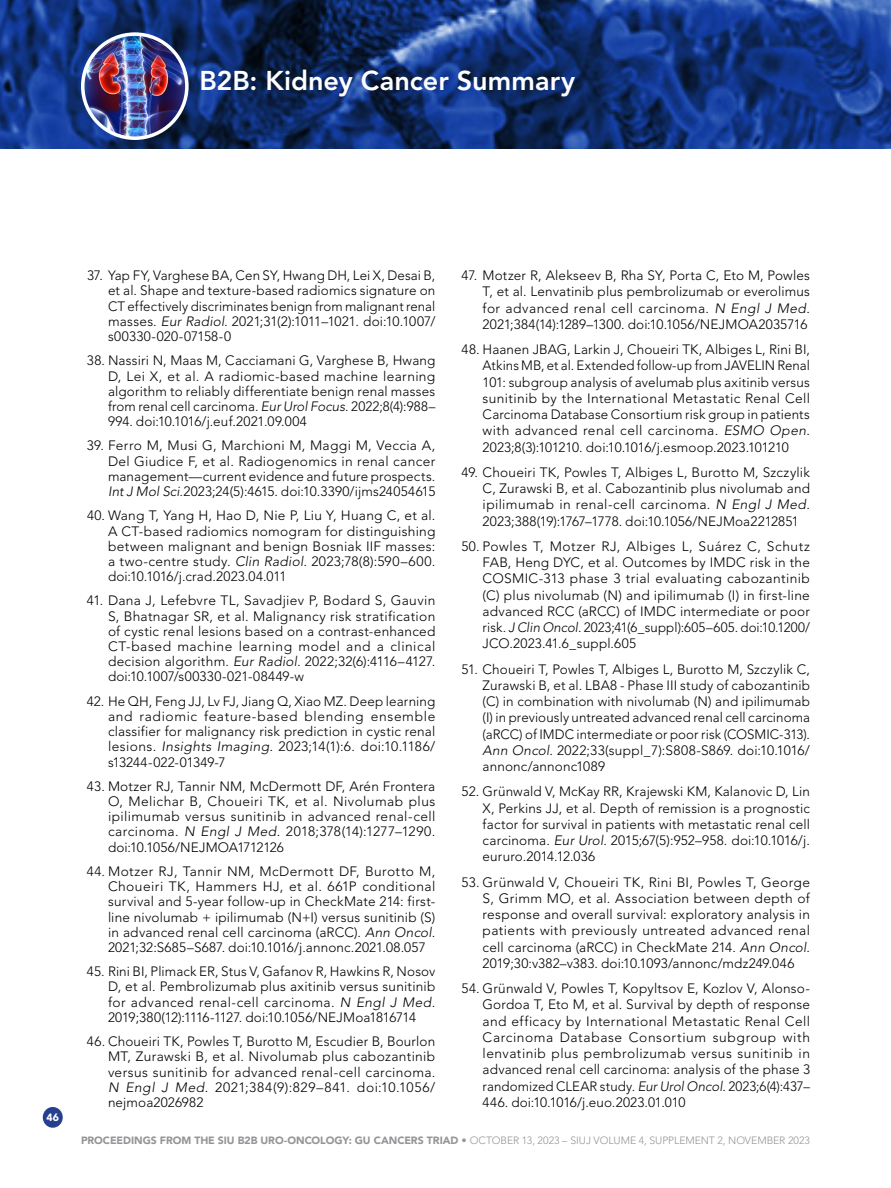
<style>
.page{position:relative;width:891px;height:1188px;background:#fff}
.page>*{position:absolute;margin:0;border:0;box-sizing:border-box;transform-origin:0 0}
.t1{font:800 27px "Avenir LT Std";letter-spacing:.005em;color:#fff}
.t2{font:300 13.5px/15.1px "Avenir LT Std";letter-spacing:.01em;color:#000;text-align:justify}
.t3{font:900 10.5px "Avenir LT Std";letter-spacing:-.005em;color:#939598}
.t4{font:900 10.5px "Avenir LT Std";color:#fff}
.s1{font-style:italic}
.s2{font-weight:300}
</style>
<div class="page">
<div style="left:43px;top:1107px;width:20px;height:21px;background:#25408f;border-radius:50%"></div>
<img style="left:0;top:0;width:891px;height:149px">
<img style="left:83px;top:34px;width:104px;height:104px;border-radius:52px">
<div style="left:81px;top:32px;width:108px;height:108px;border:4px solid #fff;border-radius:50%"></div>
<h1 class="t1" style="left:200px;top:64px;width:377px">B2B: Kidney Cancer Summary</h1>
<p class="t4" style="left:47px;top:1111px;width:14px">46</p>
<p class="t2" style="left:108px;top:268px;width:329px;text-indent:-21px">37. Yap FY, Varghese BA, Cen SY, Hwang DH, Lei X, Desai B, et al. Shape and texture-based radiomics signature on CT effectively discriminates benign from malignant renal masses. <span class="s1">Eur Radiol.</span> 2021;31(2):1011–1021. doi:10.1007/ s00330-020-07158-0</p>
<p class="t2" style="left:108px;top:353px;width:329px;text-indent:-21px">38. Nassiri N, Maas M, Cacciamani G, Varghese B, Hwang D, Lei X, et al. A radiomic-based machine learning algorithm to reliably differentiate benign renal masses from renal cell carcinoma. <span class="s1">Eur Urol Focus</span>. 2022;8(4):988– 994. doi:10.1016/j.euf.2021.09.004</p>
<p class="t2" style="left:108px;top:438px;width:329px;text-indent:-21px">39. Ferro M, Musi G, Marchioni M, Maggi M, Veccia A, Del Giudice F, et al. Radiogenomics in renal cancer management—current evidence and future prospects.<br><span class="s1">Int J Mol Sci.</span>2023;24(5):4615. doi:10.3390/ijms24054615</p>
<p class="t2" style="left:108px;top:508px;width:329px;text-indent:-21px">40. Wang T, Yang H, Hao D, Nie P, Liu Y, Huang C, et al.<br>A CT-based radiomics nomogram for distinguishing between malignant and benign Bosniak IIF masses: a two-centre study. <span class="s1">Clin Radiol.</span> 2023;78(8):590–600. doi:10.1016/j.crad.2023.04.011</p>
<p class="t2" style="left:108px;top:593px;width:329px;text-indent:-21px">41. Dana J, Lefebvre TL, Savadjiev P, Bodard S, Gauvin S, Bhatnagar SR, et al. Malignancy risk stratification of cystic renal lesions based on a contrast-enhanced CT-based machine learning model and a clinical decision algorithm. <span class="s1">Eur Radiol.</span> 2022;32(6):4116–4127. doi:10.1007/s00330-021-08449-w</p>
<p class="t2" style="left:108px;top:694px;width:329px;text-indent:-21px">42. He QH, Feng JJ, Lv FJ, Jiang Q, Xiao MZ. Deep learning and radiomic feature-based blending ensemble classifier for malignancy risk prediction in cystic renal lesions. <span class="s1">Insights Imaging.</span> 2023;14(1):6. doi:10.1186/ s13244-022-01349-7</p>
<p class="t2" style="left:108px;top:779px;width:329px;text-indent:-21px">43. Motzer RJ, Tannir NM, McDermott DF, Arén Frontera O, Melichar B, Choueiri TK, et al. Nivolumab plus ipilimumab versus sunitinib in advanced renal-cell carcinoma. <span class="s1">N Engl J Med</span>. 2018;378(14):1277–1290. doi:10.1056/NEJMOA1712126</p>
<p class="t2" style="left:108px;top:864px;width:329px;text-indent:-21px">44. Motzer RJ, Tannir NM, McDermott DF, Burotto M, Choueiri TK, Hammers HJ, et al. 661P conditional survival and 5-year follow-up in CheckMate 214: first&shy;line nivolumab + ipilimumab (N+I) versus sunitinib (S) in advanced renal cell carcinoma (aRCC). <span class="s1">Ann Oncol</span>.<br>2021;32:S685–S687. doi:10.1016/j.annonc.2021.08.057</p>
<p class="t2" style="left:108px;top:964px;width:329px;text-indent:-21px">45. Rini BI, Plimack ER, Stus V, Gafanov R, Hawkins R, Nosov D, et al. Pembrolizumab plus axitinib versus sunitinib for advanced renal-cell carcinoma. <span class="s1">N Engl J Med</span>.<br>2019;380(12):1116-1127. doi:10.1056/NEJMoa1816714</p>
<p class="t2" style="left:108px;top:1034px;width:329px;text-indent:-21px">46. Choueiri TK, Powles T, Burotto M, Escudier B, Bourlon MT, Zurawski B, et al. Nivolumab plus cabozantinib versus sunitinib for advanced renal-cell carcinoma.<br><span class="s1">N Engl J Med</span>. 2021;384(9):829–841. doi:10.1056/ nejmoa2026982</p>
<p class="t2" style="left:483px;top:268px;width:329px;line-height:16.2px;text-indent:-21px">47. Motzer R, Alekseev B, Rha SY, Porta C, Eto M, Powles T, et al. Lenvatinib plus pembrolizumab or everolimus for advanced renal cell carcinoma. <span class="s1">N Engl J Med</span>.<br>2021;384(14):1289–1300. doi:10.1056/NEJMOA2035716</p>
<p class="t2" style="left:483px;top:342px;width:329px;line-height:16.2px;text-indent:-21px">48. Haanen JBAG, Larkin J, Choueiri TK, Albiges L, Rini BI, Atkins MB, et al. Extended follow-up from JAVELIN Renal 101: subgroup analysis of avelumab plus axitinib versus sunitinib by the International Metastatic Renal Cell Carcinoma Database Consortium risk group in patients with advanced renal cell carcinoma. <span class="s1">ESMO Open</span>.<br>2023;8(3):101210. doi:10.1016/j.esmoop.2023.101210</p>
<p class="t2" style="left:483px;top:464px;width:329px;line-height:16.2px;text-indent:-21px">49. Choueiri TK, Powles T, Albiges L, Burotto M, Szczylik C, Zurawski B, et al. Cabozantinib plus nivolumab and ipilimumab in renal-cell carcinoma. <span class="s1">N Engl J Med</span>.<br>2023;388(19):1767–1778. doi:10.1056/NEJMoa2212851</p>
<p class="t2" style="left:483px;top:538px;width:329px;line-height:16.2px;text-indent:-21px">50. Powles T, Motzer RJ, Albiges L, Suárez C, Schutz FAB, Heng DYC, et al. Outcomes by IMDC risk in the COSMIC-313 phase 3 trial evaluating cabozantinib (C) plus nivolumab (N) and ipilimumab (I) in first-line advanced RCC (aRCC) of IMDC intermediate or poor risk. <span class="s1">J Clin Oncol</span>. 2023;41(6_suppl):605–605. doi:10.1200/ JCO.2023.41.6_suppl.605</p>
<p class="t2" style="left:483px;top:661px;width:329px;line-height:16.2px;text-indent:-21px">51. Choueiri T, Powles T, Albiges L, Burotto M, Szczylik C, Zurawski B, et al. LBA8 - Phase III study of cabozantinib (C) in combination with nivolumab (N) and ipilimumab (I) in previously untreated advanced renal cell carcinoma (aRCC) of IMDC intermediate or poor risk (COSMIC-313).<br><span class="s1">Ann Oncol</span>. 2022;33(suppl_7):S808-S869. doi:10.1016/ annonc/annonc1089</p>
<p class="t2" style="left:483px;top:784px;width:329px;line-height:16.2px;text-indent:-21px">52. Grünwald V, McKay RR, Krajewski KM, Kalanovic D, Lin X, Perkins JJ, et al. Depth of remission is a prognostic factor for survival in patients with metastatic renal cell carcinoma. <span class="s1">Eur Urol</span>. 2015;67(5):952–958. doi:10.1016/j. eururo.2014.12.036</p>
<p class="t2" style="left:483px;top:874px;width:329px;line-height:16.2px;text-indent:-21px">53. Grünwald V, Choueiri TK, Rini BI, Powles T, George S, Grimm MO, et al. Association between depth of response and overall survival: exploratory analysis in patients with previously untreated advanced renal cell carcinoma (aRCC) in CheckMate 214. <span class="s1">Ann Oncol</span>.<br>2019;30:v382–v383. doi:10.1093/annonc/mdz249.046</p>
<p class="t2" style="left:483px;top:981px;width:329px;line-height:16.2px;text-indent:-21px">54. Grünwald V, Powles T, Kopyltsov E, Kozlov V, Alonso-Gordoa T, Eto M, et al. Survival by depth of response and efficacy by International Metastatic Renal Cell Carcinoma Database Consortium subgroup with lenvatinib plus pembrolizumab versus sunitinib in advanced renal cell carcinoma: analysis of the phase 3 randomized CLEAR study. <span class="s1">Eur Urol Oncol</span>. 2023;6(4):437– 446. doi:10.1016/j.euo.2023.01.010</p>
<p class="t3" style="left:81px;top:1134px;width:730px">PROCEEDINGS FROM THE SIU B2B URO-ONCOLOGY: GU CANCERS TRIAD • <span class="s2">OCTOBER 13, 2023 – SIUJ VOLUME 4, SUPPLEMENT 2, NOVEMBER 2023</span></p>
</div>
